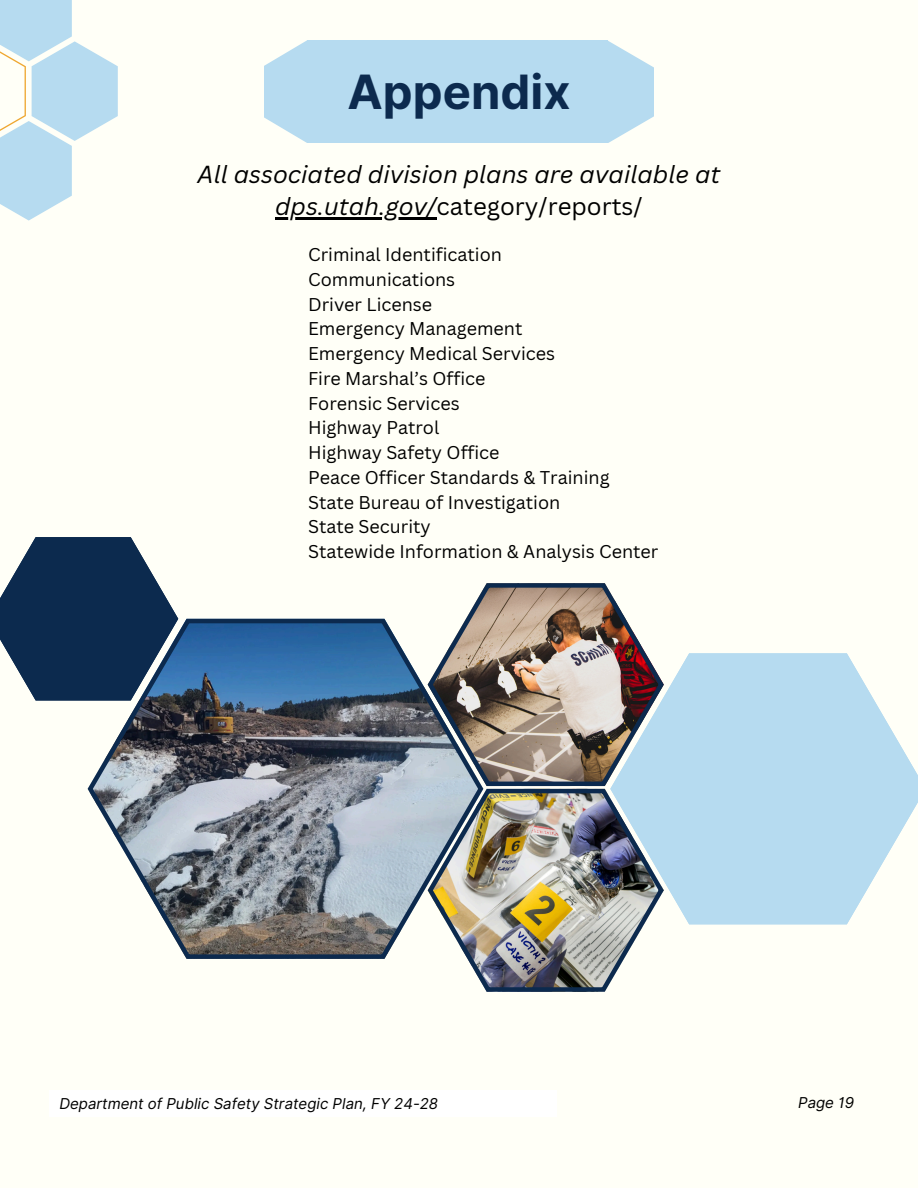
<style>
.page{position:relative;width:918px;height:1188px;background:#fffff7}
.page>*{position:absolute;margin:0;border:0;box-sizing:border-box;transform-origin:0 0}
.t1{font:700 47.25px "Inter";color:#0c2a4e}
.t2{font:italic 24px "Canva Sans";color:#000}
.t3{font:24px "Canva Sans";color:#000}
.t4{font:18px/24.8px "Canva Sans";color:#000}
.t5{font:italic 15px "Inter";color:#000}
.s1{font-style:italic}
</style>
<div class="page">
<div style="left:50px;top:1090px;width:507px;height:27px;background:#fff"></div>
<svg style="left:0;top:0;width:118px;height:220px"></svg>
<svg style="left:264px;top:40px;width:86px;height:103px"></svg>
<div style="left:307px;top:41px;width:301px;height:102px;background:#b6dbf0"></div>
<svg style="left:608px;top:41px;width:46px;height:102px"></svg>
<hr style="left:275px;top:218px;width:161px;height:2px;background:#000">
<img style="left:467px;top:789px;width:177px;height:202px">
<img style="left:88px;top:619px;width:395px;height:340px">
<svg style="left:610px;top:653px;width:308px;height:271px;background:#bbdaea"></svg>
<img style="left:428px;top:583px;width:236px;height:203px">
<svg style="left:0;top:537px;width:178px;height:164px"></svg>
<h3 class="t1" style="left:347px;top:63px;width:224px">Appendix</h3>
<p class="t2" style="left:198px;top:157px;width:524px">All associated division plans are available at</p>
<p class="t3" style="left:275px;top:190px;width:369px"><span class="s1">dps.utah.gov/</span>category/reports/</p>
<p class="t4" style="left:308px;top:242px;width:352px">Criminal Identification<br>Communications<br>Driver License<br>Emergency Management<br>Emergency Medical Services<br>Fire Marshal’s Office<br>Forensic Services<br>Highway Patrol<br>Highway Safety Office<br>Peace Officer Standards &amp; Training<br>State Bureau of Investigation<br>State Security<br>Statewide Information &amp; Analysis Center</p>
<h1 class="t5" style="left:59px;top:1095px;width:380px">Department of Public Safety Strategic Plan, FY 24-28</h1>
<h2 class="t5" style="left:798px;top:1094px;width:58px">Page 19</h2>
</div>
